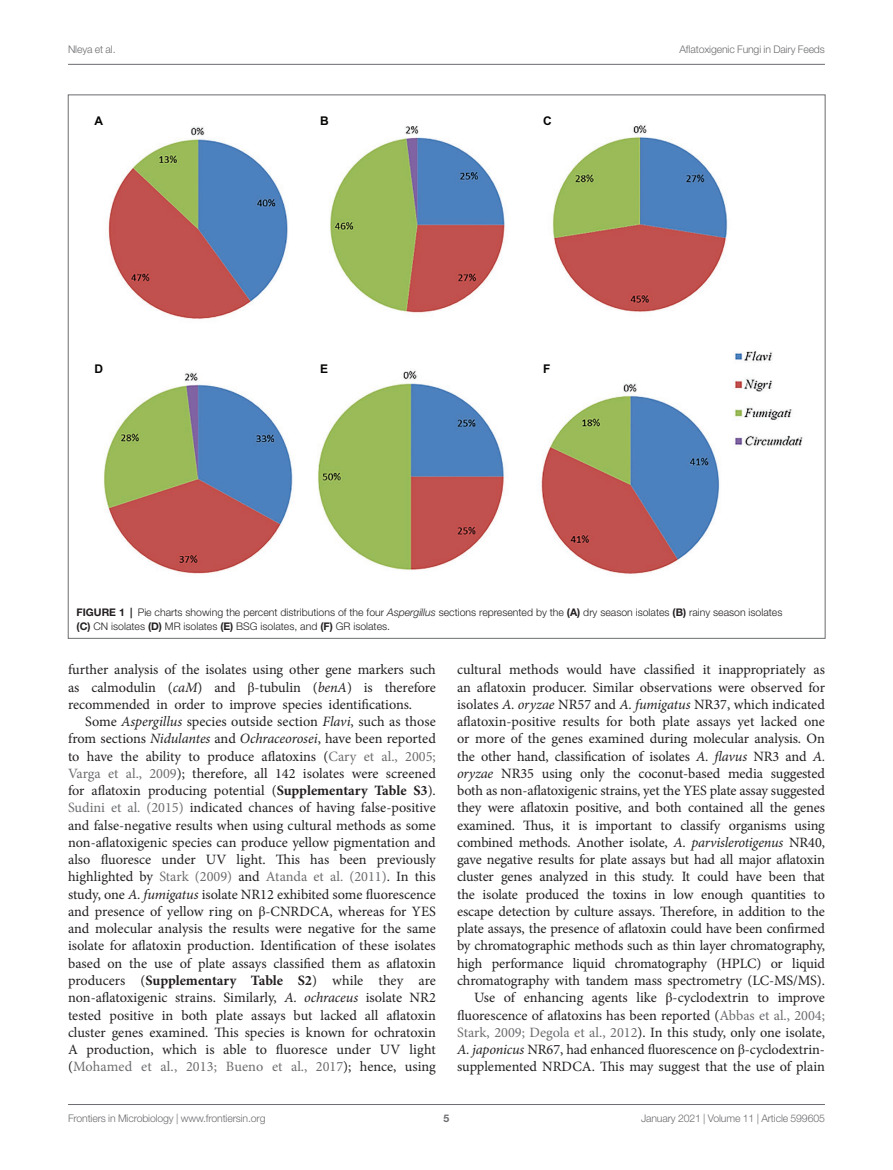
<style>
.page{position:relative;width:893px;height:1170px;background:#fff}
.page>*{position:absolute;margin:0;border:0;box-sizing:border-box;transform-origin:0 0}
.TEXT{font:14.25px/17.2px "Minion Pro";letter-spacing:-.005em;color:#231f20;text-align:justify}
.t1{font:700 12px "Arial";color:#040503}
.FIG_LEG{font:300 10.5px/14.2px "Helvetica Neue LT Std";color:#231f20}
.t2{font:300 10.5px "Helvetica Neue LT Std";letter-spacing:-.015em;color:#6c6d70}
.t3{font:700 10.5px "Helvetica Neue LT Std";color:#6c6d70}
.s1{font-weight:700}
.s2{font-style:italic}
.s3{font-family:"STIX General"}
.s4{color:#6c6d70}
</style>
<div class="page">
<hr style="left:68px;top:64px;width:757px;height:1px;background:#6c6d70">
<hr style="left:68px;top:1104px;width:757px;height:1px;background:#6c6d70">
<img style="left:104px;top:125px;width:699px;height:449px">
<p class="t2" style="left:68px;top:42px;width:49px">Nleya et al.</p>
<p class="t2" style="left:679px;top:42px;width:147px">Aflatoxigenic Fungi in Dairy Feeds</p>
<p class="t1" style="left:95px;top:112px;width:10px">A</p>
<p class="t1" style="left:320px;top:112px;width:10px">B</p>
<p class="t1" style="left:543px;top:112px;width:10px">C</p>
<p class="t1" style="left:95px;top:360px;width:10px">D</p>
<p class="t1" style="left:320px;top:360px;width:10px">E</p>
<p class="t1" style="left:543px;top:360px;width:9px">F</p>
<p class="FIG_LEG" style="left:77px;top:604px;width:707px"><span class="s1">FIGURE 1 |</span> Pie charts showing the percent distributions of the four <span class="s2">Aspergillus</span> sections represented by the <span class="s1">(A)</span> dry season isolates <span class="s1">(B)</span> rainy season isolates <span class="s1">(C)</span> CN isolates <span class="s1">(D)</span> MR isolates <span class="s1">(E)</span> BSG isolates, and <span class="s1">(F)</span> GR isolates.</p>
<p class="TEXT" style="left:68px;top:661px;width:369px">further analysis of the isolates using other gene markers such as calmodulin (<span class="s2">caM</span>) and <span class="s3">β</span>-tubulin (<span class="s2">benA</span>) is therefore recommended in order to improve species identifications.</p>
<p class="TEXT" style="left:68px;top:713px;width:369px;text-indent:17px">Some <span class="s2">Aspergillus</span> species outside section <span class="s2">Flavi</span>, such as those from sections <span class="s2">Nidulantes</span> and <span class="s2">Ochraceorosei</span>, have been reported to have the ability to produce aflatoxins (<span class="s4">Cary et al., 2005; Varga et al., 2009</span>); therefore, all 142 isolates were screened for aflatoxin producing potential (<span class="s1">Supplementary Table S3</span>).<br><span class="s4">Sudini et al. (2015)</span> indicated chances of having false-positive and false-negative results when using cultural methods as some non-aflatoxigenic species can produce yellow pigmentation and also fluoresce under UV light. This has been previously highlighted by <span class="s4">Stark (2009)</span> and <span class="s4">Atanda et al. (2011)</span>. In this study, one <span class="s2">A. fumigatus</span> isolate NR12 exhibited some fluorescence and presence of yellow ring on <span class="s3">β</span>-CNRDCA, whereas for YES and molecular analysis the results were negative for the same isolate for aflatoxin production. Identification of these isolates based on the use of plate assays classified them as aflatoxin producers (<span class="s1">Supplementary Table S2</span>) while they are non-aflatoxigenic strains. Similarly, <span class="s2">A. ochraceus</span> isolate NR2 tested positive in both plate assays but lacked all aflatoxin cluster genes examined. This species is known for ochratoxin A production, which is able to fluoresce under UV light (<span class="s4">Mohamed et al., 2013; Bueno et al., 2017</span>); hence, using</p>
<p class="TEXT" style="left:457px;top:661px;width:370px">cultural methods would have classified it inappropriately as an aflatoxin producer. Similar observations were observed for isolates <span class="s2">A. oryzae</span> NR57 and <span class="s2">A. fumigatus</span> NR37, which indicated aflatoxin-positive results for both plate assays yet lacked one or more of the genes examined during molecular analysis. On the other hand, classification of isolates <span class="s2">A. flavus</span> NR3 and <span class="s2">A. oryzae</span> NR35 using only the coconut-based media suggested both as non-aflatoxigenic strains, yet the YES plate assay suggested they were aflatoxin positive, and both contained all the genes examined. Thus, it is important to classify organisms using combined methods. Another isolate, <span class="s2">A. parvislerotigenus</span> NR40, gave negative results for plate assays but had all major aflatoxin cluster genes analyzed in this study. It could have been that the isolate produced the toxins in low enough quantities to escape detection by culture assays. Therefore, in addition to the plate assays, the presence of aflatoxin could have been confirmed by chromatographic methods such as thin layer chromatography, high performance liquid chromatography (HPLC) or liquid chromatography with tandem mass spectrometry (LC-MS/MS).</p>
<p class="TEXT" style="left:457px;top:989px;width:369px;text-indent:17px">Use of enhancing agents like <span class="s3">β</span>-cyclodextrin to improve fluorescence of aflatoxins has been reported (<span class="s4">Abbas et al., 2004; Stark, 2009; Degola et al., 2012</span>). In this study, only one isolate, <span class="s2">A. japonicus</span> NR67, had enhanced fluorescence on <span class="s3">β</span>-cyclodextrin&shy;supplemented NRDCA. This may suggest that the use of plain</p>
<p class="t2" style="left:68px;top:1111px;width:199px">Frontiers in Microbiology | www.frontiersin.org</p>
<p class="t3" style="left:444px;top:1111px;width:7px">5</p>
<p class="t2" style="left:641px;top:1111px;width:185px">January 2021 | Volume 11 | Article 599605</p>
</div>
